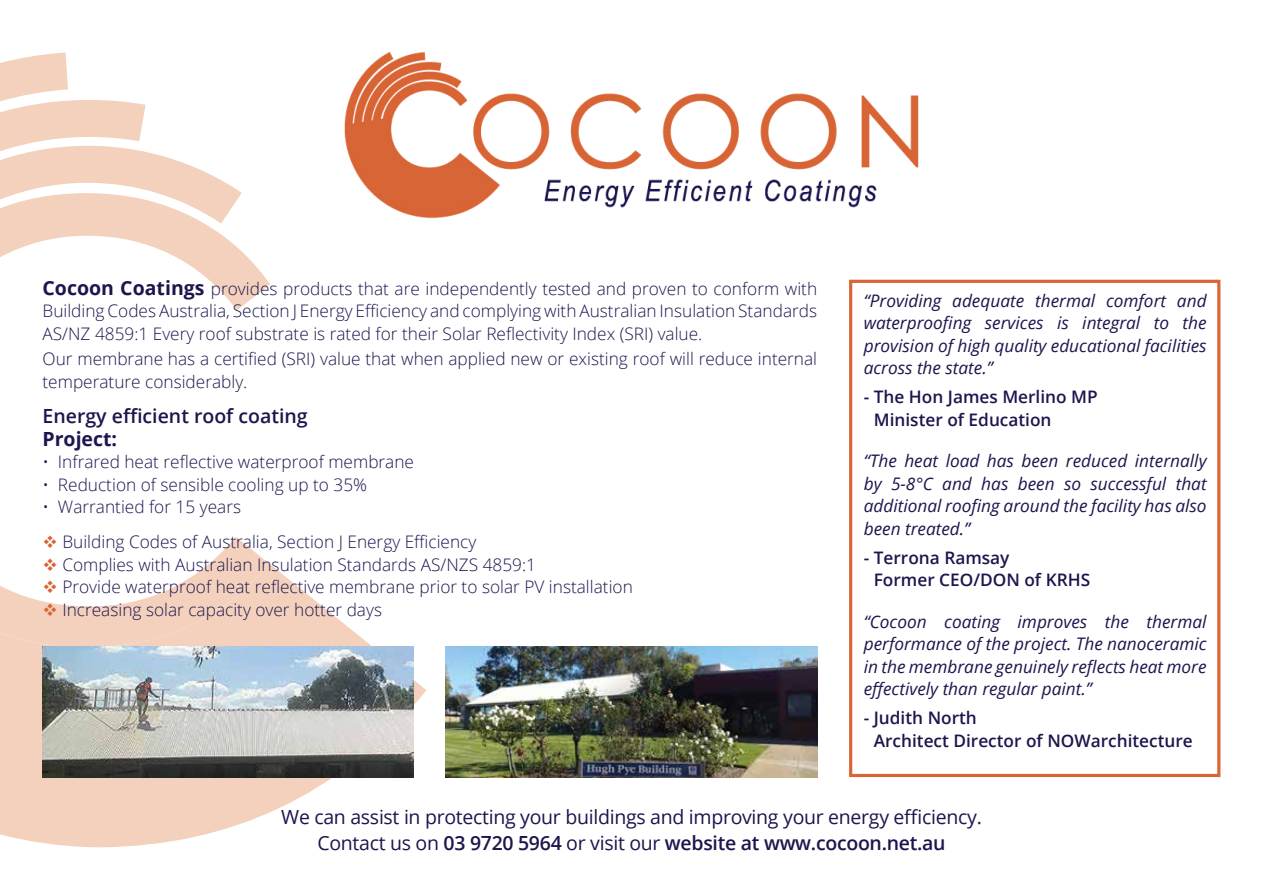
<style>
.page{position:relative;width:1263px;height:893px;background:#fff}
.page>*{position:absolute;margin:0;border:0;box-sizing:border-box;transform-origin:0 0}
.t1{font:19.5px/26.5px "Open Sans";letter-spacing:-.015em;color:#1b164d;text-align:center}
.t2{font:600 19.5px "Open Sans";color:#1b164d}
.t3{font:700 19.5px "Open Sans";color:#1b164d}
.t4{font:300 17.25px/22.5px "Open Sans";color:#1b164d;text-align:justify}
.t5{font:italic 17.25px/22.5px "Open Sans";color:#1b164d;text-align:justify}
.t6{font:600 17.25px/22.5px "Open Sans";color:#1b164d}
.s1{font-weight:700;font-size:19.5px}
.s2{color:#d96436}
.s3{font-weight:600}
</style>
<div class="page">
<svg style="left:0;top:52px;width:242px;height:141px"></svg>
<svg style="left:0;top:564px;width:426px;height:283px;fill:#f3d1bd"></svg>
<svg style="left:0;top:193px;width:270px;height:454px"></svg>
<img style="left:344px;top:51px;width:575px;height:168px">
<svg style="left:849px;top:280px;width:371px;height:497px"></svg>
<img style="left:43px;top:646px;width:371px;height:131px">
<img style="left:446px;top:646px;width:371px;height:131px">
<p class="t4" style="left:43px;top:277px;width:776px"><span class="s1">Cocoon Coatings</span> provides products that are independently tested and proven to conform with Building Codes Australia, Section J Energy Efficiency and complying with Australian Insulation Standards AS/NZ 4859:1 Every roof substrate is rated for their Solar Reflectivity Index (SRI) value.</p>
<p class="t4" style="left:43px;top:347px;width:776px">Our membrane has a certified (SRI) value that when applied new or existing roof will reduce internal temperature considerably.</p>
<p class="t2" style="left:43px;top:403px;width:267px">Energy efficient roof coating</p>
<p class="t3" style="left:43px;top:425px;width:76px">Project:</p>
<p class="t4" style="left:43px;top:450px;width:373px">• Infrared heat reflective waterproof membrane</p>
<p class="t4" style="left:43px;top:473px;width:326px">• Reduction of sensible cooling up to 35%</p>
<p class="t4" style="left:43px;top:495px;width:200px">• Warrantied for 15 years</p>
<p class="t4" style="left:43px;top:530px;width:435px"><span class="s2">❖</span> Building Codes of Australia, Section J Energy Efficiency</p>
<p class="t4" style="left:43px;top:553px;width:495px"><span class="s2">❖</span> Complies with Australian Insulation Standards AS/NZS 4859:1</p>
<p class="t4" style="left:43px;top:575px;width:592px"><span class="s2">❖</span> Provide waterproof heat reflective membrane prior to solar PV installation</p>
<p class="t4" style="left:43px;top:598px;width:341px"><span class="s2">❖</span> Increasing solar capacity over hotter days</p>
<p class="t5" style="left:864px;top:289px;width:344px">“Providing adequate thermal comfort and waterproofing services is integral to the provision of high quality educational facilities across the state.”</p>
<p class="t6" style="left:874px;top:385px;width:225px;text-indent:-10px">- The Hon James Merlino MP<br>Minister of Education</p>
<p class="t5" style="left:864px;top:449px;width:344px">“The heat load has been reduced internally by 5-8°C and has been so successful that additional roofing around the facility has also been treated.”</p>
<p class="t6" style="left:874px;top:546px;width:218px;text-indent:-10px">- Terrona Ramsay<br>Former CEO/DON of KRHS</p>
<p class="t5" style="left:864px;top:610px;width:344px">“Cocoon coating improves the thermal performance of the project. The nanoceramic in the membrane genuinely reflects heat more effectively than regular paint.”</p>
<p class="t6" style="left:874px;top:706px;width:321px;text-indent:-10px">- Judith North<br>Architect Director of NOWarchitecture</p>
<p class="t1" style="left:281px;top:803px;width:702px">We can assist in protecting your buildings and improving your energy efficiency.<br>Contact us on <span class="s3">03 9720 5964</span> or visit our <span class="s3">website at www.cocoon.net.au</span></p>
</div>
